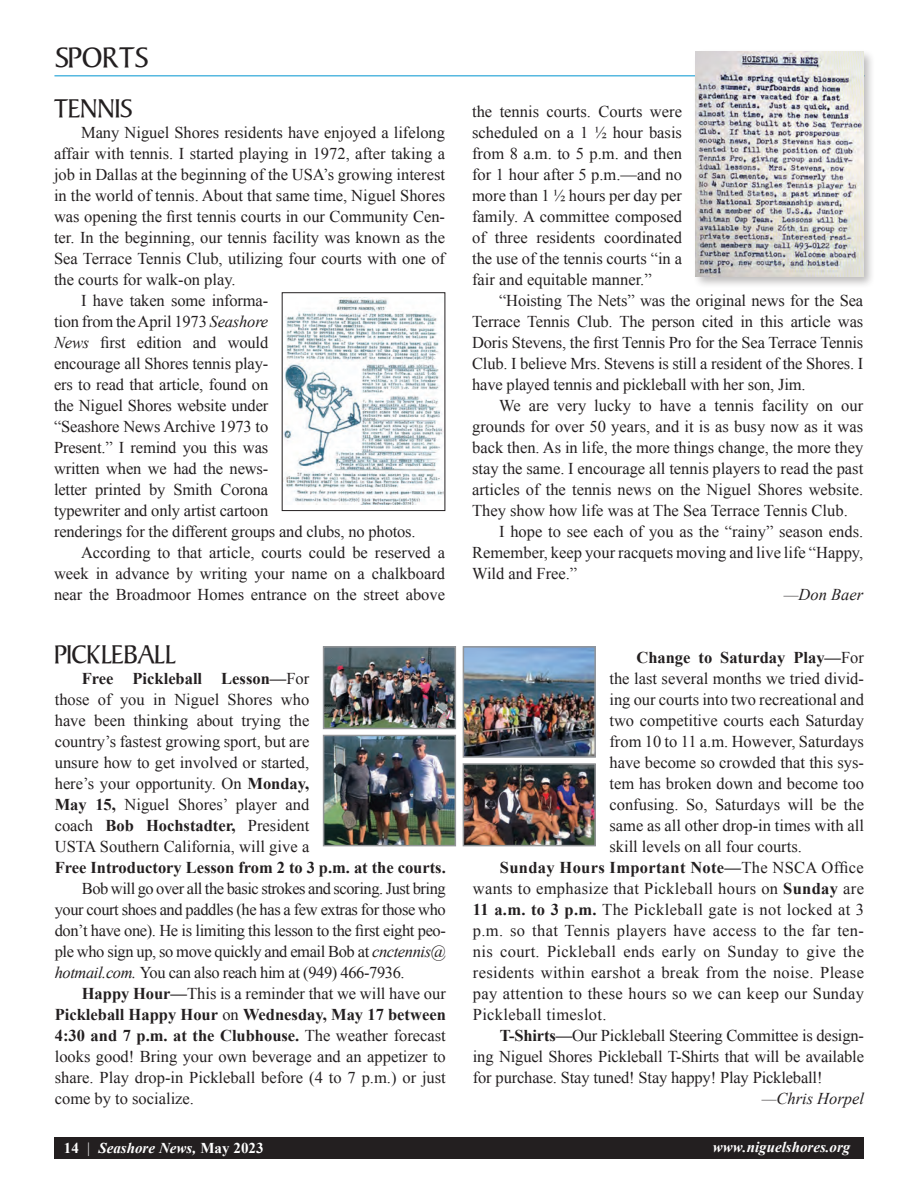
<style>
.page{position:relative;width:918px;height:1188px;background:#fff}
.page>*{position:absolute;margin:0;border:0;box-sizing:border-box;transform-origin:0 0}
.t1{font:30px "Persuasion S Si";color:#231f20}
.t2{font:27px "Persuasion S Si";color:#231f20}
.t3{font:16.5px/21px "Times New Roman";color:#231f20;text-align:justify}
.t4{font:16.5px "Times New Roman";letter-spacing:.02em;color:#231f20}
.t5{font:700 16.5px "Times New Roman";color:#231f20}
.t6{font:700 16.5px "Times New Roman";letter-spacing:.02em;color:#231f20}
.t7{font:italic 16.5px "Times New Roman";color:#231f20}
.t8{font:italic 700 15px "Times New Roman";color:#fff}
.s1{font-style:italic}
.s2{font-weight:700}
.s3{font-weight:400}
.s4{font-style:normal}
.s5{font-weight:400;font-style:normal}
</style>
<div class="page">
<div style="left:54px;top:1137px;width:810px;height:21px;background:#231f20"></div>
<hr style="left:54px;top:75px;width:810px;height:1px;background:#0095d0">
<img style="left:284px;top:298px;width:159px;height:207px">
<div style="left:282px;top:292px;width:163px;height:219px;border:1px solid #231f20"></div>
<div style="left:693px;top:49px;width:183px;height:240px;background:#231f20;opacity:.3"></div>
<img style="left:696px;top:52px;width:167px;height:225px">
<img style="left:466px;top:649px;width:127px;height:106px">
<div style="left:463px;top:646px;width:133px;height:112px;border:2px solid #939598"></div>
<img style="left:326px;top:738px;width:127px;height:105px">
<div style="left:323px;top:735px;width:133px;height:111px;border:2px solid #939598"></div>
<img style="left:466px;top:766px;width:127px;height:77px">
<div style="left:463px;top:763px;width:133px;height:83px;border:2px solid #939598"></div>
<img style="left:326px;top:649px;width:127px;height:77px">
<div style="left:323px;top:646px;width:133px;height:83px;border:2px solid #939598"></div>
<h1 class="t1" style="left:55px;top:40px;width:94px">SPORTS</h1>
<h2 class="t2" style="left:54px;top:94px;width:80px">TENNIS</h2>
<p class="t3" style="left:81px;top:122px;width:366px">Many Niguel Shores residents have enjoyed a lifelong</p>
<p class="t3" style="left:54px;top:143px;width:393px">affair with tennis. I started playing in 1972, after taking a</p>
<p class="t3" style="left:54px;top:164px;width:393px">job in Dallas at the beginning of the USA’s growing interest</p>
<p class="t3" style="left:54px;top:185px;width:393px">in the world of tennis. About that same time, Niguel Shores</p>
<p class="t3" style="left:54px;top:206px;width:393px">was opening the first tennis courts in our Community Cen-</p>
<p class="t3" style="left:54px;top:227px;width:393px">ter. In the beginning, our tennis facility was known as the</p>
<p class="t3" style="left:54px;top:248px;width:393px">Sea Terrace Tennis Club, utilizing four courts with one of</p>
<p class="t3" style="left:54px;top:269px;width:183px">the courts for walk-on play.</p>
<p class="t3" style="left:81px;top:290px;width:189px">I have taken some informa-</p>
<p class="t3" style="left:54px;top:311px;width:216px">tion from the April 1973 <span class="s1">Seashore</span></p>
<p class="t3" style="left:54px;top:332px;width:216px"><span class="s1">News</span> first edition and would</p>
<p class="t3" style="left:54px;top:353px;width:216px">encourage all Shores tennis play-</p>
<p class="t3" style="left:54px;top:374px;width:216px">ers to read that article, found on</p>
<p class="t3" style="left:54px;top:395px;width:216px">the Niguel Shores website under</p>
<p class="t3" style="left:54px;top:416px;width:216px">“Seashore News Archive 1973 to</p>
<p class="t3" style="left:54px;top:437px;width:216px">Present.” I remind you this was</p>
<p class="t3" style="left:54px;top:458px;width:216px">written when we had the news-</p>
<p class="t3" style="left:54px;top:479px;width:216px">letter printed by Smith Corona</p>
<p class="t3" style="left:54px;top:500px;width:216px">typewriter and only artist cartoon</p>
<p class="t3" style="left:54px;top:521px;width:363px">renderings for the different groups and clubs, no photos.</p>
<p class="t3" style="left:81px;top:542px;width:366px">According to that article, courts could be reserved a</p>
<p class="t3" style="left:54px;top:563px;width:393px">week in advance by writing your name on a chalkboard</p>
<p class="t3" style="left:54px;top:584px;width:393px">near the Broadmoor Homes entrance on the street above</p>
<h2 class="t2" style="left:55px;top:640px;width:123px">PICKLEBALL</h2>
<p class="t3" style="left:55px;top:668px;width:256px;text-indent:27px"><span class="s2">Free Pickleball Lesson—</span>For those of you in Niguel Shores who have been thinking about trying the country’s fastest growing sport, but are unsure how to get involved or started, here’s your opportunity. On <span class="s2">Monday, May 15,</span> Niguel Shores’ player and coach <span class="s2">Bob Hochstadter,</span> President USTA Southern California, will give a</p>
<p class="t5" style="left:55px;top:856px;width:393px">Free Introductory Lesson from 2 to 3 p.m. at the courts.</p>
<p class="t3" style="left:55px;top:878px;width:393px;text-indent:27px">Bob will go over all the basic strokes and scoring. Just bring your court shoes and paddles (he has a few extras for those who don’t have one). He is limiting this lesson to the first eight peo&shy;ple who sign up, so move quickly and email Bob at <span class="s1">cnctennis@ hotmail.com.</span> You can also reach him at (949) 466-7936.</p>
<p class="t3" style="left:55px;top:983px;width:393px;text-indent:27px"><span class="s2">Happy Hour—</span>This is a reminder that we will have our <span class="s2">Pickleball Happy Hour</span> on <span class="s2">Wednesday, May 17 between 4:30 and 7 p.m. at the Clubhouse.</span> The weather forecast looks good! Bring your own beverage and an appetizer to share. Play drop-in Pickleball before (4 to 7 p.m.) or just come by to socialize.</p>
<p class="t3" style="left:472px;top:101px;width:211px">the tennis courts. Courts were scheduled on a 1 ½ hour basis from 8 a.m. to 5 p.m. and then for 1 hour after 5 p.m.—and no more than 1 ½ hours per day per family. A committee composed of three residents coordinated the use of the tennis courts “in a fair and equitable manner.”</p>
<p class="t3" style="left:472px;top:290px;width:393px;text-indent:27px">“Hoisting The Nets” was the original news for the Sea Terrace Tennis Club. The person cited in this article was Doris Stevens, the first Tennis Pro for the Sea Terrace Tennis Club. I believe Mrs. Stevens is still a resident of the Shores. I have played tennis and pickleball with her son, Jim.</p>
<p class="t3" style="left:499px;top:395px;width:366px">We are very lucky to have a tennis facility on our</p>
<p class="t3" style="left:472px;top:416px;width:393px">grounds for over 50 years, and it is as busy now as it was</p>
<p class="t3" style="left:472px;top:437px;width:393px">back then. As in life, the more things change, the more they</p>
<p class="t3" style="left:472px;top:458px;width:393px">stay the same. I encourage all tennis players to read the past</p>
<p class="t3" style="left:472px;top:479px;width:393px">articles of the tennis news on the Niguel Shores website.</p>
<p class="t3" style="left:472px;top:500px;width:377px">They show how life was at The Sea Terrace Tennis Club.</p>
<p class="t3" style="left:499px;top:521px;width:366px">I hope to see each of you as the “rainy” season ends.</p>
<p class="t3" style="left:472px;top:542px;width:393px">Remember, keep your racquets moving and live life “Happy,</p>
<p class="t3" style="left:472px;top:563px;width:107px">Wild and Free.”</p>
<p class="t7" style="left:784px;top:583px;width:81px">—Don Baer</p>
<p class="t5" style="left:636px;top:646px;width:229px">Change to Saturday Play—<span class="s3">For</span></p>
<p class="t3" style="left:609px;top:668px;width:256px">the last several months we tried divid-</p>
<p class="t3" style="left:609px;top:689px;width:256px">ing our courts into two recreational and</p>
<p class="t3" style="left:609px;top:710px;width:256px">two competitive courts each Saturday</p>
<p class="t3" style="left:609px;top:731px;width:256px">from 10 to 11 a.m. However, Saturdays</p>
<p class="t3" style="left:609px;top:752px;width:256px">have become so crowded that this sys-</p>
<p class="t3" style="left:609px;top:773px;width:256px">tem has broken down and become too</p>
<p class="t3" style="left:609px;top:794px;width:256px">confusing. So, Saturdays will be the</p>
<p class="t3" style="left:609px;top:815px;width:256px">same as all other drop-in times with all</p>
<p class="t3" style="left:609px;top:836px;width:194px">skill levels on all four courts.</p>
<p class="t6" style="left:500px;top:856px;width:366px">Sunday Hours Important Note—<span class="s3">The NSCA Office</span></p>
<p class="t4" style="left:473px;top:878px;width:393px">wants to emphasize that Pickleball hours on <span class="s2">Sunday</span> are</p>
<p class="t4" style="left:473px;top:899px;width:393px"><span class="s2">11 a.m. to 3 p.m.</span> The Pickleball gate is not locked at 3</p>
<p class="t4" style="left:473px;top:920px;width:393px">p.m. so that Tennis players have access to the far ten-</p>
<p class="t4" style="left:473px;top:941px;width:393px">nis court. Pickleball ends early on Sunday to give the</p>
<p class="t4" style="left:473px;top:962px;width:393px">residents within earshot a break from the noise. Please</p>
<p class="t4" style="left:473px;top:983px;width:393px">pay attention to these hours so we can keep our Sunday</p>
<p class="t4" style="left:473px;top:1004px;width:135px">Pickleball timeslot.</p>
<p class="t3" style="left:500px;top:1025px;width:366px"><span class="s2">T-Shirts—</span>Our Pickleball Steering Committee is design-</p>
<p class="t3" style="left:473px;top:1046px;width:393px">ing Niguel Shores Pickleball T-Shirts that will be available</p>
<p class="t3" style="left:473px;top:1067px;width:351px">for purchase. Stay tuned! Stay happy! Play Pickleball!</p>
<p class="t7" style="left:762px;top:1087px;width:104px">—Chris Horpel</p>
<p class="t8" style="left:64px;top:1137px;width:201px"><span class="s4">14</span> <span class="s5">|</span> Seashore News, <span class="s4">May 2023</span></p>
<p class="t8" style="left:713px;top:1137px;width:139px">www.niguelshores.org</p>
</div>
